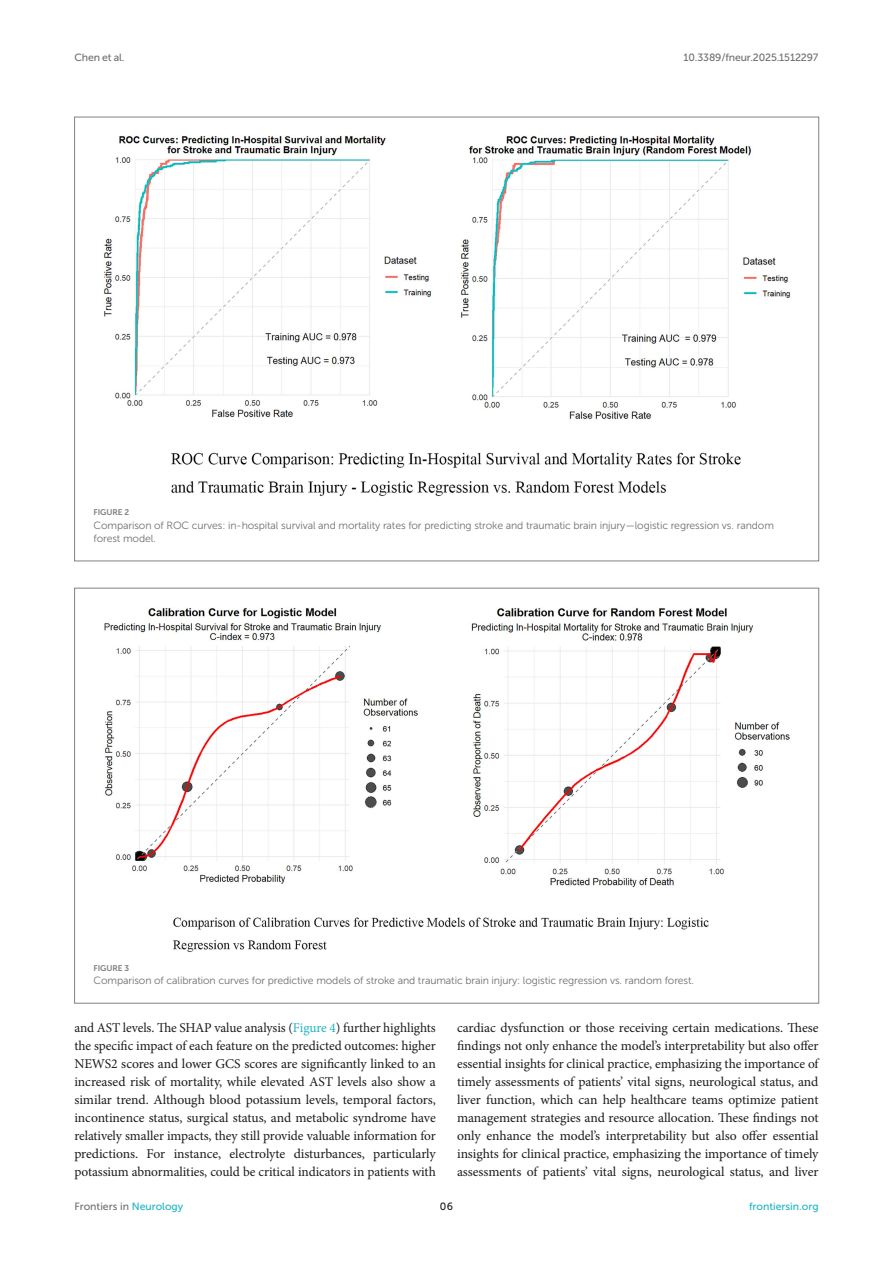
<style>
.page{position:relative;width:893px;height:1263px;background:#fff}
.page>*{position:absolute;margin:0;border:0;box-sizing:border-box;transform-origin:0 0}
.TEXT{font:13.5px/18px "Minion Pro";letter-spacing:-.005em;color:#1b1c1b;text-align:justify}
.FIG_LEG{font:10.5px/13.5px "Museo Sans 300";letter-spacing:-.01em;color:#706f70}
.t1{font:10.5px "Museo Sans 500";letter-spacing:-.015em;color:#706f70}
.t2{font:10.5px "Museo Sans 500";color:#1db5c3}
.t3{font:10.5px "Museo Sans 500";color:#1b1c1b}
.FIG_HD{font:8.25px "Museo Sans 700";letter-spacing:-.01em;color:#7e7f7f}
.s1{color:#1db5c3}
</style>
<div class="page">
<img style="left:103px;top:136px;width:687px;height:360px">
<img style="left:104px;top:607px;width:686px;height:345px">
<p class="t1" style="left:74px;top:51px;width:52px">Chen et al.</p>
<p class="t1" style="left:684px;top:51px;width:136px">10.3389/fneur.2025.1512297</p>
<p class="FIG_HD" style="left:94px;top:508px;width:37px">FIGURE 2</p>
<p class="FIG_LEG" style="left:94px;top:518px;width:682px">Comparison of ROC curves: in-hospital survival and mortality rates for predicting stroke and traumatic brain injury—logistic regression vs. random forest model.</p>
<p class="FIG_HD" style="left:94px;top:963px;width:37px">FIGURE 3</p>
<p class="FIG_LEG" style="left:94px;top:974px;width:602px">Comparison of calibration curves for predictive models of stroke and traumatic brain injury: logistic regression vs. random forest.</p>
<p class="TEXT" style="left:74px;top:1019px;width:363px">and AST levels. The SHAP value analysis (<span class="s1">Figure 4</span>) further highlights the specific impact of each feature on the predicted outcomes: higher NEWS2 scores and lower GCS scores are significantly linked to an increased risk of mortality, while elevated AST levels also show a similar trend. Although blood potassium levels, temporal factors, incontinence status, surgical status, and metabolic syndrome have relatively smaller impacts, they still provide valuable information for predictions. For instance, electrolyte disturbances, particularly potassium abnormalities, could be critical indicators in patients with</p>
<p class="TEXT" style="left:457px;top:1019px;width:363px">cardiac dysfunction or those receiving certain medications. These findings not only enhance the model’s interpretability but also offer essential insights for clinical practice, emphasizing the importance of timely assessments of patients’ vital signs, neurological status, and liver function, which can help healthcare teams optimize patient management strategies and resource allocation. These findings not only enhance the model’s interpretability but also offer essential insights for clinical practice, emphasizing the importance of timely assessments of patients’ vital signs, neurological status, and liver</p>
<p class="t1" style="left:74px;top:1200px;width:110px">Frontiers in <span class="s1">Neurology</span></p>
<p class="t3" style="left:440px;top:1200px;width:15px">06</p>
<p class="t2" style="left:749px;top:1200px;width:71px">frontiersin.org</p>
</div>
